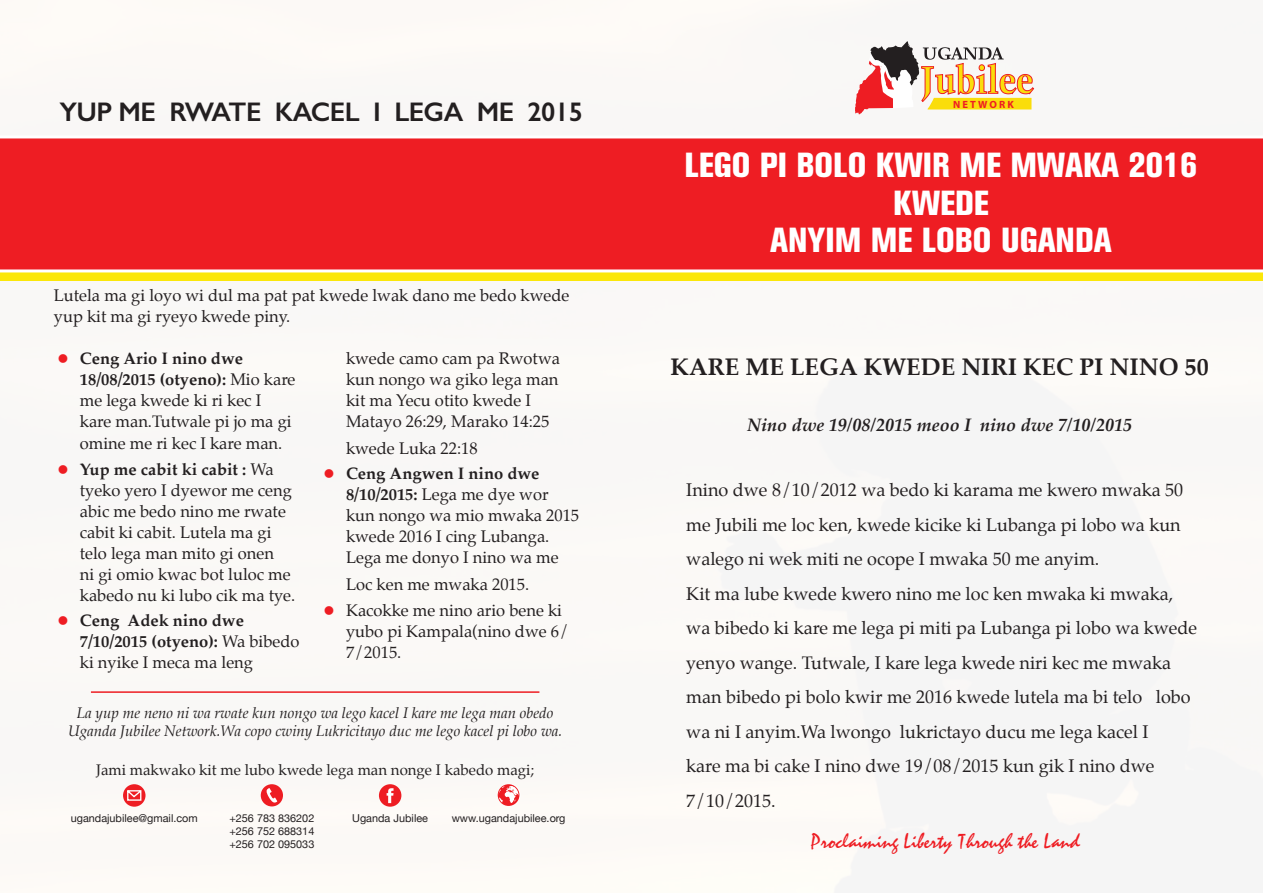
<style>
.page{position:relative;width:1263px;height:893px;background:#fff}
.page>*{position:absolute;margin:0;border:0;box-sizing:border-box;transform-origin:0 0}
.t1{font:34.5px "Akzidenz Grotesk BQ X Bd Cnd Alt";color:#fff}
.t2{font:600 27px "Gill Sans";letter-spacing:-.02em;color:#231f20}
.t3{font:700 24px "Palatino Linotype";color:#231f20}
.t4{font:21px "Aeolus";color:#ee1d23}
.t5{font:18px/34.5px "Palatino";color:#231f20}
.t6{font:italic 700 18px "Palatino Linotype";color:#231f20}
.t7{font:16.5px/21px "Palatino";color:#231f20}
.t8{font:700 16.5px/21px "Palatino";color:#231f20}
.List_Paragraph{font:italic 15px/18px "Palatino";color:#231f20;text-align:center}
.List_Paragraph-2{font:15px "Palatino";color:#231f20}
.t9{font:10.8px "Helvetica Neue";color:#231f20}
.t10{font:700 10.5px "Myriad Pro";letter-spacing:.2em;color:#ee1d23}
.s1{color:#ee1d23}
.s2{font-weight:700}
.s3{font-weight:400}
</style>
<div class="page">
<div style="left:0;top:260px;width:1263px;height:21px;background:#fbe709"></div>
<div style="left:0;top:138px;width:1263px;height:134px;background:#ee1d23"></div>
<svg style="left:855px;top:41px;width:179px;height:73px"></svg>
<div style="left:123px;top:784px;width:23px;height:23px;background:#ee1d23;border-radius:50%"></div>
<svg style="left:127px;top:790px;width:15px;height:11px"></svg>
<div style="left:261px;top:784px;width:22px;height:22px;background:#ee1d23;border-radius:50%"></div>
<svg style="left:266px;top:788px;width:11px;height:15px"></svg>
<div style="left:379px;top:784px;width:22px;height:23px;background:#ee1d23;border-radius:50%"></div>
<svg style="left:387px;top:788px;width:6px;height:15px"></svg>
<hr style="left:91px;top:691px;width:448px;height:2px;background:#ee1d23">
<svg style="left:498px;top:784px;width:21px;height:22px"></svg>
<p class="t2" style="left:59px;top:95px;width:525px">YUP ME RWATE KACEL I LEGA ME 2015</p>
<p class="t7" style="left:54px;top:285px;width:517px">Lutela ma gi loyo wi dul ma pat pat kwede lwak dano me bedo kwede yup kit ma gi ryeyo kwede piny.</p>
<p class="t7" style="left:80px;top:347px;width:217px;text-indent:-22px"><span class="s1">●</span> <span class="s2">Ceng Ario I nino dwe<br>18/08/2015 (otyeno):</span> Mio kare me lega kwede ki ri kec I kare man.Tutwale pi jo ma gi</p>
<p class="t7" style="left:80px;top:433px;width:204px">omine me ri kec I kare man.</p>
<p class="t7" style="left:80px;top:458px;width:217px;text-indent:-22px"><span class="s1">●</span> <span class="s2">Yup me cabit ki cabit :</span> Wa tyeko yero I dyewor me ceng abic me bedo nino me rwate cabit ki cabit. Lutela ma gi telo lega man mito gi onen<br>ni gi omio kwac bot luloc me kabedo nu ki lubo cik ma tye.</p>
<p class="t8" style="left:80px;top:610px;width:221px;text-indent:-22px"><span class="s1">●</span> Ceng Adek nino dwe<br>7/10/2015 (otyeno): <span class="s3">Wa bibedo ki nyike I meca ma leng</span></p>
<p class="t7" style="left:346px;top:347px;width:215px">kwede camo cam pa Rwotwa kun nongo wa giko lega man kit ma Yecu otito kwede I<br>Matayo 26:29, Marako 14:25</p>
<p class="t7" style="left:346px;top:437px;width:133px">kwede Luka 22:18</p>
<p class="t7" style="left:346px;top:463px;width:235px;text-indent:-22px"><span class="s1">●</span> <span class="s2">Ceng Angwen I nino dwe<br>8/10/2015:</span> Lega me dye wor kun nongo wa mio mwaka 2015 kwede 2016 I cing Lubanga.<br>Lega me donyo I nino wa me</p>
<p class="t7" style="left:346px;top:574px;width:185px">Loc ken me mwaka 2015.</p>
<p class="t7" style="left:346px;top:599px;width:224px;text-indent:-22px"><span class="s1">●</span> Kacokke me nino ario bene ki yubo pi Kampala(nino dwe 6/<br>7/2015.</p>
<p class="List_Paragraph" style="left:68px;top:703px;width:496px">La yup me neno ni wa rwate kun nongo wa lego kacel I kare me lega man obedo<br>Uganda Jubilee Network.Wa copo cwiny Lukricitayo duc me lego kacel pi lobo wa.</p>
<p class="List_Paragraph-2" style="left:96px;top:757px;width:440px">Jami makwako kit me lubo kwede lega man nonge I kabedo magi;</p>
<p class="t9" style="left:71px;top:810px;width:129px">ugandajubilee@gmail.com</p>
<p class="t9" style="left:229px;top:810px;width:87px">+256 783 836202</p>
<p class="t9" style="left:229px;top:823px;width:87px">+256 752 688314</p>
<p class="t9" style="left:229px;top:836px;width:87px">+256 702 095033</p>
<p class="t9" style="left:352px;top:810px;width:77px">Uganda Jubilee</p>
<p class="t9" style="left:452px;top:810px;width:115px">www.ugandajubilee.org</p>
<p class="t10" style="left:953px;top:97px;width:62px">NETWORK</p>
<p class="t1" style="left:684px;top:145px;width:514px">LEGO PI BOLO KWIR ME MWAKA 2016</p>
<p class="t1" style="left:893px;top:183px;width:97px">KWEDE</p>
<p class="t1" style="left:770px;top:220px;width:343px">ANYIM ME LOBO UGANDA</p>
<p class="t3" style="left:671px;top:350px;width:540px">KARE ME LEGA KWEDE NIRI KEC PI NINO 50</p>
<p class="t6" style="left:747px;top:412px;width:387px">Nino dwe 19/08/2015 meoo I nino dwe 7/10/2015</p>
<p class="t5" style="left:686px;top:473px;width:498px">Inino dwe 8/10/2012 wa bedo ki karama me kwero mwaka 50 me Jubili me loc ken, kwede kicike ki Lubanga pi lobo wa kun walego ni wek miti ne ocope I mwaka 50 me anyim.</p>
<p class="t5" style="left:686px;top:576px;width:512px">Kit ma lube kwede kwero nino me loc ken mwaka ki mwaka, wa bibedo ki kare me lega pi miti pa Lubanga pi lobo wa kwede yenyo wange. Tutwale, I kare lega kwede niri kec me mwaka man bibedo pi bolo kwir me 2016 kwede lutela ma bi telo lobo wa ni I anyim.Wa lwongo lukrictayo ducu me lega kacel I<br>kare ma bi cake I nino dwe 19/08/2015 kun gik I nino dwe 7/10/2015.</p>
<p class="t4" style="left:811px;top:829px;width:271px">Proclaiming Liberty Through the Land</p>
</div>
